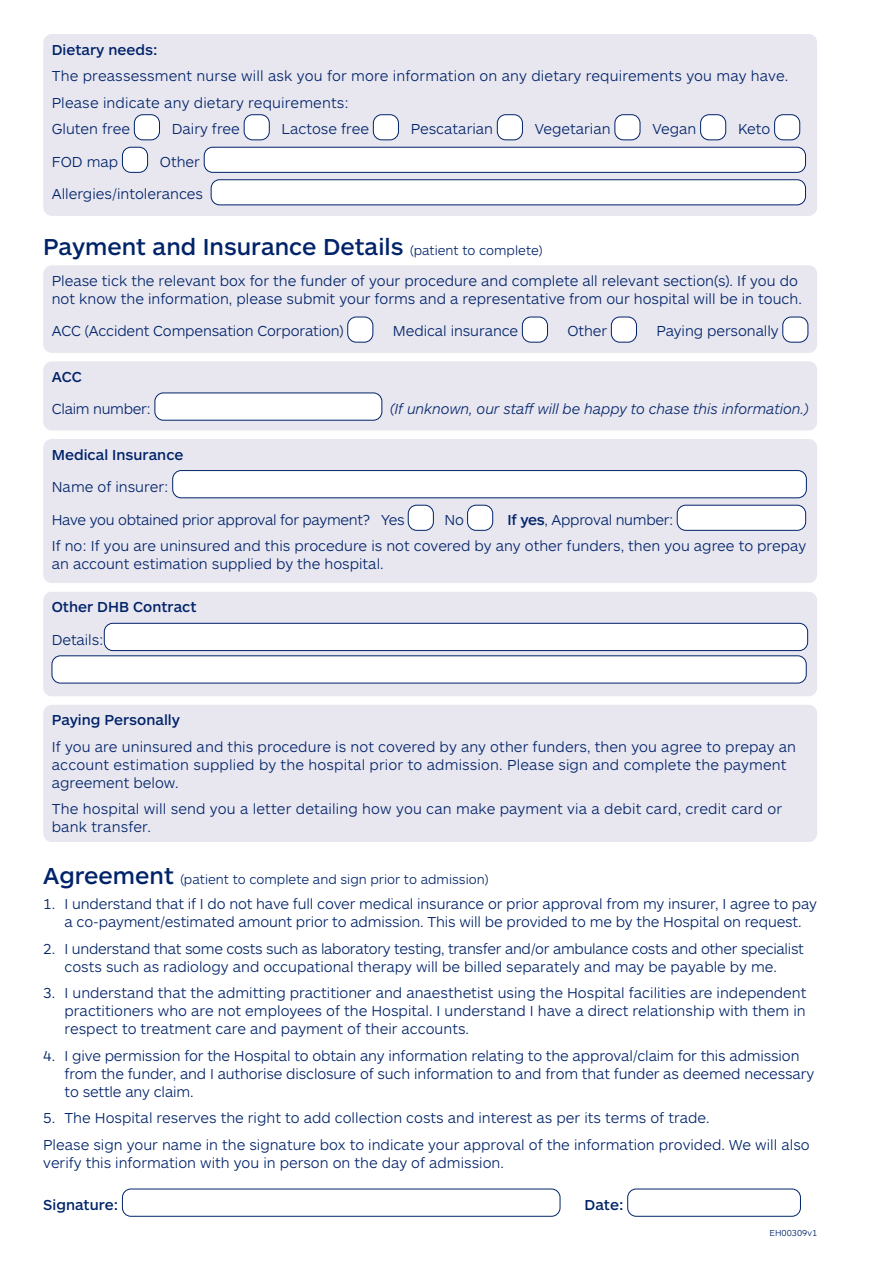
<style>
.page{position:relative;width:893px;height:1263px;background:#fff}
.page>*{position:absolute;margin:0;border:0;box-sizing:border-box;transform-origin:0 0}
.t1{font:500 24px "ARS Maquette Pro";color:#002369}
.t2{font:300 15px/18px "ARS Maquette Pro";color:#002369}
.t3{font:300 15px/18px "ARS Maquette Pro";letter-spacing:-.02em;color:#002369;text-align:center}
.t4{font:500 15px "ARS Maquette Pro";color:#002369}
.t5{font:italic 300 15px "ARS Maquette Pro";letter-spacing:-.01em;color:#002369}
.t6{font:300 13.5px "ARS Maquette Pro";color:#002369}
.t7{font:300 9px "ARS Maquette Pro";color:#002369}
.s1{font-weight:300;font-size:13.5px}
.s2{font-weight:500}
.s3{font-weight:500;font-size:24px}
</style>
<div class="page">
<div style="left:43px;top:34px;width:774px;height:182px;background:#e8e6ef;border-radius:9px"></div>
<div style="left:134px;top:115px;width:25px;height:25px;background:#fff;border-radius:9px"></div>
<div style="left:134px;top:115px;width:26px;height:25px;border:1px solid #002369;border-radius:9px"></div>
<div style="left:244px;top:115px;width:25px;height:25px;background:#fff;border-radius:9px"></div>
<div style="left:244px;top:115px;width:25px;height:25px;border:1px solid #002369;border-radius:9px"></div>
<div style="left:373px;top:115px;width:25px;height:25px;background:#fff;border-radius:9px"></div>
<div style="left:373px;top:115px;width:26px;height:25px;border:1px solid #002369;border-radius:9px"></div>
<div style="left:497px;top:115px;width:25px;height:25px;background:#fff;border-radius:9px"></div>
<div style="left:497px;top:115px;width:26px;height:25px;border:1px solid #002369;border-radius:9px"></div>
<div style="left:615px;top:115px;width:25px;height:25px;background:#fff;border-radius:9px"></div>
<div style="left:615px;top:115px;width:25px;height:25px;border:1px solid #002369;border-radius:9px"></div>
<div style="left:701px;top:115px;width:25px;height:25px;background:#fff;border-radius:9px"></div>
<div style="left:700px;top:115px;width:26px;height:25px;border:1px solid #002369;border-radius:9px"></div>
<div style="left:775px;top:115px;width:25px;height:25px;background:#fff;border-radius:9px"></div>
<div style="left:774px;top:115px;width:26px;height:25px;border:1px solid #002369;border-radius:9px"></div>
<div style="left:122px;top:147px;width:26px;height:25px;background:#fff;border-radius:9px"></div>
<div style="left:122px;top:147px;width:26px;height:26px;border:1px solid #002369;border-radius:9px"></div>
<div style="left:204px;top:147px;width:601px;height:25px;background:#fff;border-radius:9px"></div>
<div style="left:204px;top:147px;width:602px;height:26px;border:1px solid #002369;border-radius:9px"></div>
<div style="left:211px;top:180px;width:594px;height:25px;background:#fff;border-radius:9px"></div>
<div style="left:211px;top:180px;width:595px;height:25px;border:1px solid #002369;border-radius:9px"></div>
<div style="left:43px;top:265px;width:774px;height:88px;background:#e8e6ef;border-radius:9px"></div>
<div style="left:348px;top:317px;width:25px;height:25px;background:#fff;border-radius:9px"></div>
<div style="left:348px;top:317px;width:25px;height:25px;border:1px solid #002369;border-radius:9px"></div>
<div style="left:522px;top:317px;width:25px;height:25px;background:#fff;border-radius:9px"></div>
<div style="left:522px;top:317px;width:26px;height:25px;border:1px solid #002369;border-radius:9px"></div>
<div style="left:611px;top:317px;width:25px;height:25px;background:#fff;border-radius:9px"></div>
<div style="left:611px;top:317px;width:26px;height:25px;border:1px solid #002369;border-radius:9px"></div>
<div style="left:783px;top:317px;width:25px;height:25px;background:#fff;border-radius:9px"></div>
<div style="left:783px;top:317px;width:25px;height:25px;border:1px solid #002369;border-radius:9px"></div>
<div style="left:43px;top:361px;width:774px;height:69px;background:#e8e6ef;border-radius:9px"></div>
<div style="left:155px;top:393px;width:227px;height:27px;background:#fff;border-radius:9px"></div>
<div style="left:155px;top:393px;width:227px;height:27px;border:1px solid #002369;border-radius:9px"></div>
<div style="left:43px;top:439px;width:774px;height:144px;background:#e8e6ef;border-radius:9px"></div>
<div style="left:173px;top:471px;width:633px;height:27px;background:#fff;border-radius:9px"></div>
<div style="left:172px;top:470px;width:635px;height:28px;border:1px solid #002369;border-radius:9px"></div>
<div style="left:408px;top:505px;width:25px;height:25px;background:#fff;border-radius:9px"></div>
<div style="left:408px;top:505px;width:26px;height:25px;border:1px solid #002369;border-radius:9px"></div>
<div style="left:468px;top:505px;width:25px;height:25px;background:#fff;border-radius:9px"></div>
<div style="left:467px;top:505px;width:26px;height:25px;border:1px solid #002369;border-radius:9px"></div>
<div style="left:677px;top:505px;width:129px;height:25px;background:#fff;border-radius:9px"></div>
<div style="left:677px;top:505px;width:129px;height:25px;border:1px solid #002369;border-radius:9px"></div>
<div style="left:43px;top:592px;width:774px;height:104px;background:#e8e6ef;border-radius:9px"></div>
<div style="left:104px;top:623px;width:704px;height:27px;background:#fff;border-radius:9px"></div>
<div style="left:104px;top:623px;width:704px;height:28px;border:1px solid #002369;border-radius:9px"></div>
<div style="left:52px;top:656px;width:754px;height:27px;background:#fff;border-radius:9px"></div>
<div style="left:52px;top:656px;width:754px;height:27px;border:1px solid #002369;border-radius:9px"></div>
<div style="left:43px;top:705px;width:774px;height:137px;background:#e8e6ef;border-radius:9px"></div>
<div style="left:122px;top:1189px;width:438px;height:27px;border:1px solid #002369;border-radius:9px"></div>
<div style="left:627px;top:1189px;width:174px;height:27px;border:1px solid #002369;border-radius:9px"></div>
<p class="t4" style="left:52px;top:40px;width:107px">Dietary needs:</p>
<p class="t2" style="left:52px;top:66px;width:738px">The preassessment nurse will ask you for more information on any dietary requirements you may have.</p>
<p class="t2" style="left:52px;top:93px;width:299px">Please indicate any dietary requirements:</p>
<p class="t2" style="left:52px;top:119px;width:80px">Gluten free</p>
<p class="t2" style="left:172px;top:119px;width:70px">Dairy free</p>
<p class="t2" style="left:282px;top:119px;width:89px">Lactose free</p>
<p class="t2" style="left:411px;top:119px;width:84px">Pescatarian</p>
<p class="t2" style="left:535px;top:119px;width:77px">Vegetarian</p>
<p class="t2" style="left:652px;top:119px;width:45px">Vegan</p>
<p class="t2" style="left:738px;top:119px;width:34px">Keto</p>
<p class="t2" style="left:52px;top:152px;width:68px">FOD map</p>
<p class="t2" style="left:160px;top:152px;width:42px">Other</p>
<p class="t2" style="left:52px;top:184px;width:153px">Allergies/intolerances</p>
<p class="t1" style="left:43px;top:231px;width:501px">Payment and Insurance Details <span class="s1">(patient to complete)</span></p>
<p class="t2" style="left:52px;top:271px;width:752px">Please tick the relevant box for the funder of your procedure and complete all relevant section(s). If you do not know the information, please submit your forms and a representative from our hospital will be in touch.</p>
<p class="t2" style="left:52px;top:321px;width:293px">ACC (Accident Compensation Corporation)</p>
<p class="t2" style="left:393px;top:321px;width:127px">Medical insurance</p>
<p class="t2" style="left:567px;top:321px;width:41px">Other</p>
<p class="t2" style="left:656px;top:321px;width:124px">Paying personally</p>
<p class="t4" style="left:52px;top:367px;width:32px">ACC</p>
<p class="t3" style="left:52px;top:399px;width:101px">Claim number:</p>
<p class="t5" style="left:390px;top:399px;width:420px">(If unknown, our staff will be happy to chase this information.)</p>
<p class="t4" style="left:52px;top:444px;width:133px">Medical Insurance</p>
<p class="t2" style="left:52px;top:477px;width:118px">Name of insurer:</p>
<p class="t3" style="left:52px;top:510px;width:354px">Have you obtained prior approval for payment? Yes</p>
<p class="t2" style="left:444px;top:510px;width:21px">No</p>
<p class="t3" style="left:508px;top:510px;width:167px"><span class="s2">If yes</span>, Approval number:</p>
<p class="t2" style="left:52px;top:536px;width:756px">If no: If you are uninsured and this procedure is not covered by any other funders, then you agree to prepay an account estimation supplied by the hospital.</p>
<p class="t4" style="left:52px;top:597px;width:146px">Other DHB Contract</p>
<p class="t2" style="left:52px;top:630px;width:53px">Details:</p>
<p class="t4" style="left:52px;top:710px;width:130px">Paying Personally</p>
<p class="t2" style="left:52px;top:737px;width:746px">If you are uninsured and this procedure is not covered by any other funders, then you agree to prepay an account estimation supplied by the hospital prior to admission. Please sign and complete the payment agreement below.</p>
<p class="t2" style="left:52px;top:799px;width:732px">The hospital will send you a letter detailing how you can make payment via a debit card, credit card or bank transfer.</p>
<p class="t6" style="left:43px;top:870px;width:447px"><span class="s3">Agreement</span> (patient to complete and sign prior to admission)</p>
<p class="t2" style="left:43px;top:894px;width:775px;text-align:center">1. I understand that if I do not have full cover medical insurance or prior approval from my insurer, I agree to pay a co-payment/estimated amount prior to admission. This will be provided to me by the Hospital on request.</p>
<p class="t3" style="left:43px;top:939px;width:762px">2. I understand that some costs such as laboratory testing, transfer and/or ambulance costs and other specialist costs such as radiology and occupational therapy will be billed separately and may be payable by me.</p>
<p class="t2" style="left:65px;top:983px;width:743px;text-align:justify;text-indent:-21px">3. I understand that the admitting practitioner and anaesthetist using the Hospital facilities are independent practitioners who are not employees of the Hospital. I understand I have a direct relationship with them in respect to treatment care and payment of their accounts.</p>
<p class="t2" style="left:65px;top:1046px;width:751px;text-indent:-21px">4. I give permission for the Hospital to obtain any information relating to the approval/claim for this admission from the funder, and I authorise disclosure of such information to and from that funder as deemed necessary to settle any claim.</p>
<p class="t2" style="left:43px;top:1108px;width:668px">5. The Hospital reserves the right to add collection costs and interest as per its terms of trade.</p>
<p class="t2" style="left:43px;top:1135px;width:768px">Please sign your name in the signature box to indicate your approval of the information provided. We will also verify this information with you in person on the day of admission.</p>
<p class="t4" style="left:43px;top:1195px;width:76px">Signature:</p>
<p class="t4" style="left:584px;top:1195px;width:40px">Date:</p>
<p class="t7" style="left:769px;top:1227px;width:49px">EH00309v1</p>
</div>
